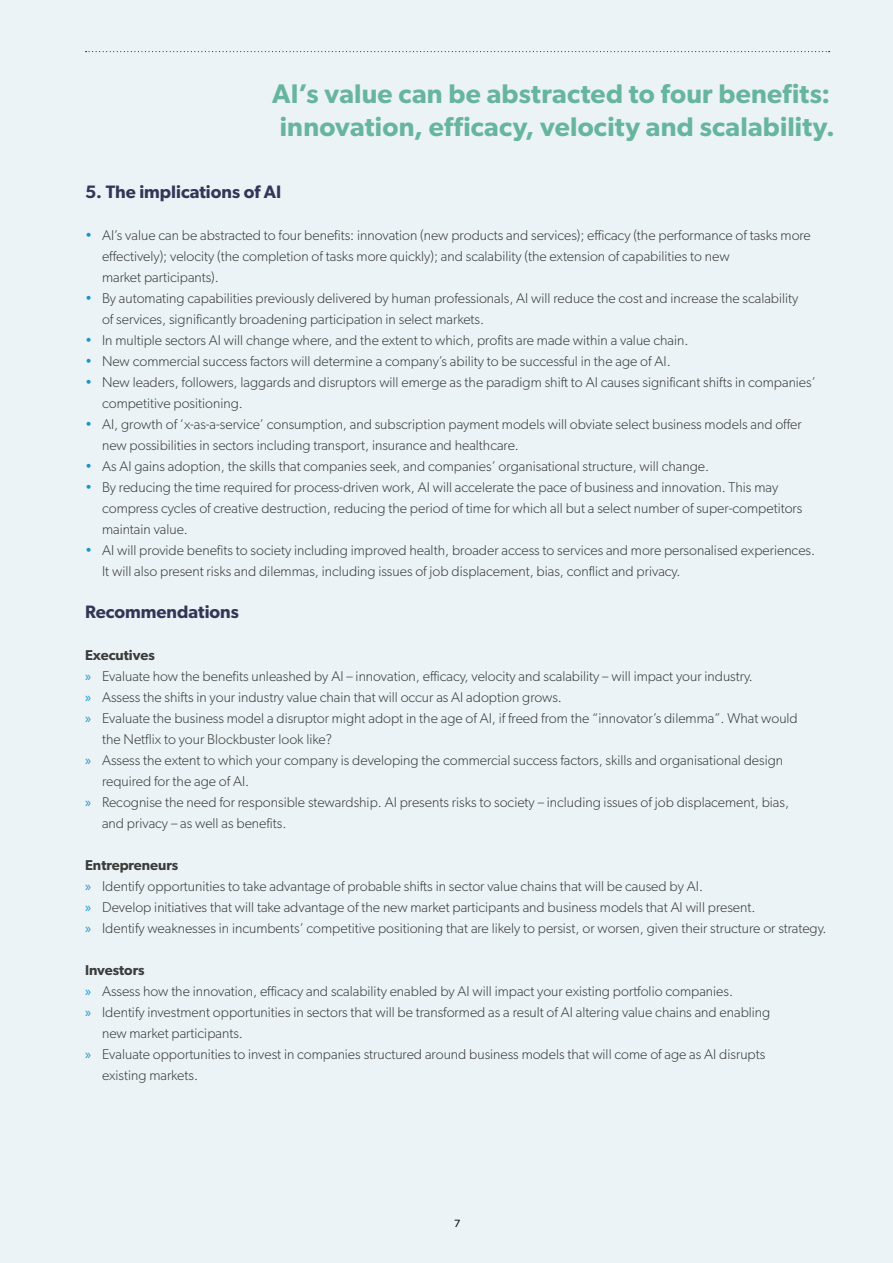
<style>
.page{position:relative;width:893px;height:1263px;background:#ebf3f6}
.page>*{position:absolute;margin:0;border:0;box-sizing:border-box;transform-origin:0 0}
.t1{font:600 27px/33px "Gibson";letter-spacing:.01em;color:#67b59e}
.t2{font:600 18px "Gibson";color:#353657}
.t3{font:300 14.25px/21px "Gibson";color:#3c3c3b}
.t4{font:600 14.25px "Gibson";color:#3c3c3b}
.t5{font:10.5px "Gibson";color:#000}
.s1{color:#1395ce}
.s2{font-family:"Myriad Pro";font-weight:400;color:#1395ce}
.s3{font-weight:600}
</style>
<div class="page">
<svg style="left:86px;top:51px;width:744px;height:1px"></svg>
<h1 class="t1" style="left:272px;top:77px;width:564px">AI’s value can be abstracted to four benefits: innovation, efficacy, velocity and scalability.</h1>
<p class="t2" style="left:85px;top:181px;width:198px">5. The implications of AI</p>
<p class="t3" style="left:102px;top:224px;width:710px;text-indent:-17px"><span class="s1">•</span> AI’s value can be abstracted to four benefits: innovation (new products and services); efficacy (the performance of tasks more effectively); velocity (the completion of tasks more quickly); and scalability (the extension of capabilities to new<br>market participants).</p>
<p class="t3" style="left:102px;top:287px;width:698px;text-indent:-17px"><span class="s1">•</span> By automating capabilities previously delivered by human professionals, AI will reduce the cost and increase the scalability of services, significantly broadening participation in select markets.</p>
<p class="t3" style="left:85px;top:329px;width:605px"><span class="s1">•</span> In multiple sectors AI will change where, and the extent to which, profits are made within a value chain.</p>
<p class="t3" style="left:85px;top:350px;width:587px"><span class="s1">•</span> New commercial success factors will determine a company’s ability to be successful in the age of AI.</p>
<p class="t3" style="left:102px;top:371px;width:715px;text-indent:-17px"><span class="s1">•</span> New leaders, followers, laggards and disruptors will emerge as the paradigm shift to AI causes significant shifts in companies’ competitive positioning.</p>
<p class="t3" style="left:102px;top:413px;width:701px;text-indent:-17px"><span class="s1">•</span> AI, growth of ‘x-as-a-service’ consumption, and subscription payment models will obviate select business models and offer new possibilities in sectors including transport, insurance and healthcare.</p>
<p class="t3" style="left:85px;top:456px;width:625px"><span class="s1">•</span> As AI gains adoption, the skills that companies seek, and companies’ organisational structure, will change.</p>
<p class="t3" style="left:102px;top:477px;width:702px;text-indent:-17px"><span class="s1">•</span> By reducing the time required for process-driven work, AI will accelerate the pace of business and innovation. This may compress cycles of creative destruction, reducing the period of time for which all but a select number of super-competitors maintain value.</p>
<p class="t3" style="left:102px;top:540px;width:715px;text-indent:-17px"><span class="s1">•</span> AI will provide benefits to society including improved health, broader access to services and more personalised experiences.<br>It will also present risks and dilemmas, including issues of job displacement, bias, conflict and privacy.</p>
<p class="t2" style="left:85px;top:601px;width:155px">Recommendations</p>
<p class="t4" style="left:85px;top:647px;width:71px">Executives</p>
<p class="t3" style="left:85px;top:665px;width:669px"><span class="s2">»</span> Evaluate how the benefits unleashed by AI – innovation, efficacy, velocity and scalability – will impact your industry.</p>
<p class="t3" style="left:85px;top:686px;width:478px"><span class="s2">»</span> Assess the shifts in your industry value chain that will occur as AI adoption grows.</p>
<p class="t3" style="left:85px;top:707px;width:714px"><span class="s2">»</span> Evaluate the business model a disruptor might adopt in the age of AI, if freed from the “innovator’s dilemma”. What would</p>
<p class="t3" style="left:102px;top:728px;width:231px">the Netflix to your Blockbuster look like?</p>
<p class="t3" style="left:85px;top:749px;width:700px"><span class="s2">»</span> Assess the extent to which your company is developing the commercial success factors, skills and organisational design</p>
<p class="t3" style="left:102px;top:770px;width:149px">required for the age of AI.</p>
<p class="t3" style="left:85px;top:791px;width:706px"><span class="s2">»</span> Recognise the need for responsible stewardship. AI presents risks to society – including issues of job displacement, bias,</p>
<p class="t3" style="left:102px;top:812px;width:186px">and privacy – as well as benefits.</p>
<p class="t3" style="left:85px;top:854px;width:743px"><span class="s3">Entrepreneurs<br></span><span class="s2">»</span> Identify opportunities to take advantage of probable shifts in sector value chains that will be caused by AI.<br><span class="s2">»</span> Develop initiatives that will take advantage of the new market participants and business models that AI will present.<br><span class="s2">»</span> Identify weaknesses in incumbents’ competitive positioning that are likely to persist, or worsen, given their structure or strategy.</p>
<p class="t4" style="left:85px;top:962px;width:61px">Investors</p>
<p class="t3" style="left:85px;top:980px;width:649px"><span class="s2">»</span> Assess how the innovation, efficacy and scalability enabled by AI will impact your existing portfolio companies.</p>
<p class="t3" style="left:85px;top:1001px;width:687px"><span class="s2">»</span> Identify investment opportunities in sectors that will be transformed as a result of AI altering value chains and enabling</p>
<p class="t3" style="left:102px;top:1023px;width:142px">new market participants.</p>
<p class="t3" style="left:85px;top:1044px;width:682px"><span class="s2">»</span> Evaluate opportunities to invest in companies structured around business models that will come of age as AI disrupts</p>
<p class="t3" style="left:102px;top:1065px;width:98px">existing markets.</p>
<p class="t5" style="left:454px;top:1217px;width:8px">7</p>
</div>
